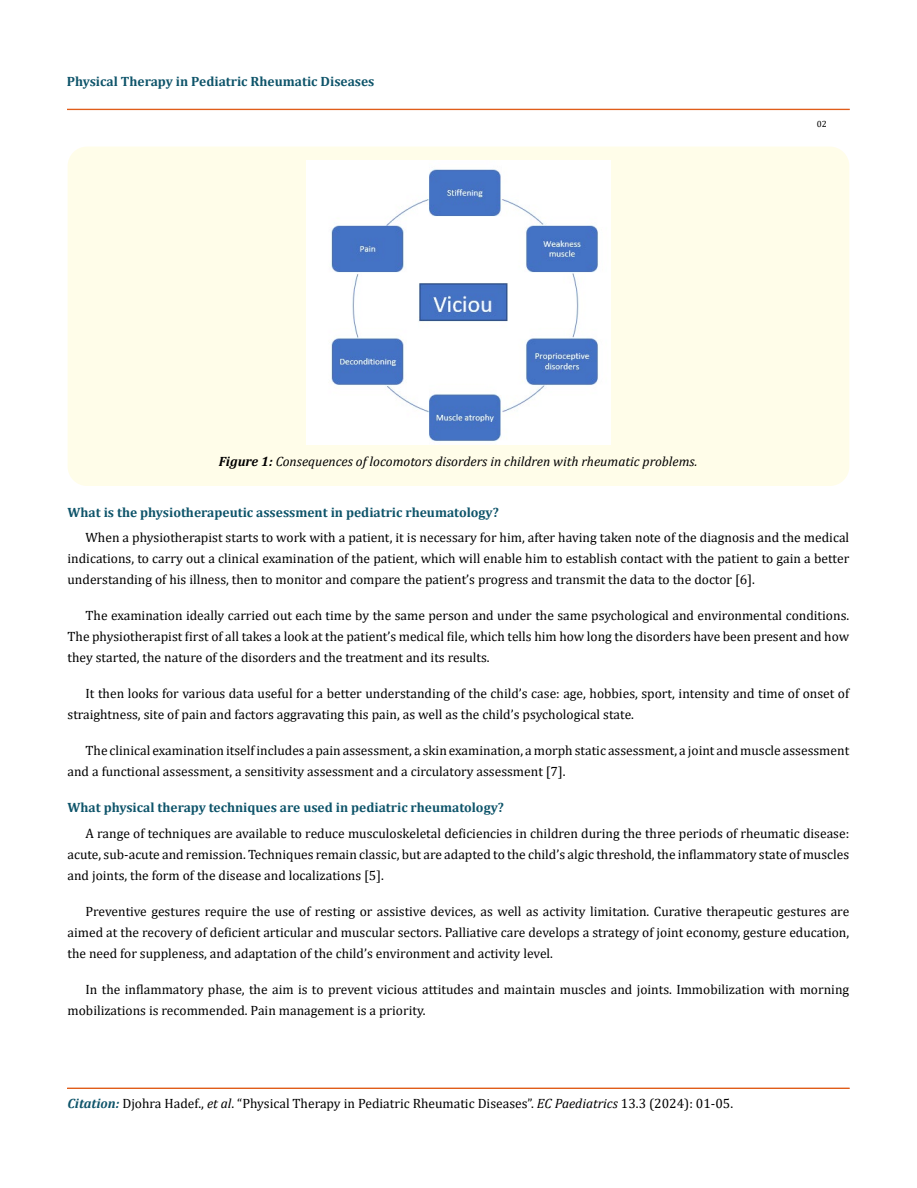
<style>
.page{position:relative;width:917px;height:1188px;background:#fff}
.page>*{position:absolute;margin:0;border:0;box-sizing:border-box;transform-origin:0 0}
.t1{font:13.5px/21px "Cambria";color:#000;text-align:justify}
.t2{font:700 13.5px "Cambria";color:#0e546a}
.t3{font:italic 13.5px "Cambria";color:#000}
.t4{font:9px "Cambria";color:#000}
.s1{font-weight:700}
.s2{font-weight:700;font-style:italic;color:#0e546a}
.s3{font-style:italic}
</style>
<div class="page">
<div style="left:67px;top:109px;width:782px;height:1px;border:1px solid #e05d1a"></div>
<div style="left:67px;top:1088px;width:782px;height:1px;border:1px solid #e05d1a"></div>
<div style="left:68px;top:147px;width:781px;height:339px;background:#fffde9;border-radius:19px"></div>
<img style="left:306px;top:160px;width:304px;height:285px">
<p class="t2" style="left:67px;top:72px;width:309px">Physical Therapy in Pediatric Rheumatic Diseases</p>
<p class="t4" style="left:816px;top:118px;width:11px">02</p>
<p class="t3" style="left:219px;top:452px;width:480px"><span class="s1">Figure 1:</span> Consequences of locomotors disorders in children with rheumatic problems.</p>
<p class="t2" style="left:68px;top:503px;width:433px">What is the physiotherapeutic assessment in pediatric rheumatology?</p>
<p class="t1" style="left:68px;top:527px;width:783px;text-indent:18px">When a physiotherapist starts to work with a patient, it is necessary for him, after having taken note of the diagnosis and the medical indications, to carry out a clinical examination of the patient, which will enable him to establish contact with the patient to gain a better understanding of his illness, then to monitor and compare the patient’s progress and transmit the data to the doctor [6].</p>
<p class="t1" style="left:68px;top:605px;width:783px;text-indent:18px">The examination ideally carried out each time by the same person and under the same psychological and environmental conditions.<br>The physiotherapist first of all takes a look at the patient’s medical file, which tells him how long the disorders have been present and how they started, the nature of the disorders and the treatment and its results.</p>
<p class="t1" style="left:68px;top:683px;width:783px;text-indent:18px">It then looks for various data useful for a better understanding of the child’s case: age, hobbies, sport, intensity and time of onset of straightness, site of pain and factors aggravating this pain, as well as the child’s psychological state.</p>
<p class="t1" style="left:68px;top:740px;width:783px;text-indent:18px">The clinical examination itself includes a pain assessment, a skin examination, a morph static assessment, a joint and muscle assessment and a functional assessment, a sensitivity assessment and a circulatory assessment [7].</p>
<p class="t2" style="left:68px;top:798px;width:438px">What physical therapy techniques are used in pediatric rheumatology?</p>
<p class="t1" style="left:68px;top:823px;width:783px;text-indent:18px">A range of techniques are available to reduce musculoskeletal deficiencies in children during the three periods of rheumatic disease: acute, sub-acute and remission. Techniques remain classic, but are adapted to the child’s algic threshold, the inflammatory state of muscles and joints, the form of the disease and localizations [5].</p>
<p class="t1" style="left:68px;top:901px;width:783px;text-indent:18px">Preventive gestures require the use of resting or assistive devices, as well as activity limitation. Curative therapeutic gestures are aimed at the recovery of deficient articular and muscular sectors. Palliative care develops a strategy of joint economy, gesture education, the need for suppleness, and adaptation of the child’s environment and activity level.</p>
<p class="t1" style="left:68px;top:979px;width:783px;text-indent:18px">In the inflammatory phase, the aim is to prevent vicious attitudes and maintain muscles and joints. Immobilization with morning mobilizations is recommended. Pain management is a priority.</p>
<p class="t1" style="left:68px;top:1093px;width:667px"><span class="s2">Citation:</span> Djohra Hadef., <span class="s3">et al</span>. “Physical Therapy in Pediatric Rheumatic Diseases”. <span class="s3">EC Paediatrics</span> 13.3 (2024): 01-05.</p>
</div>
